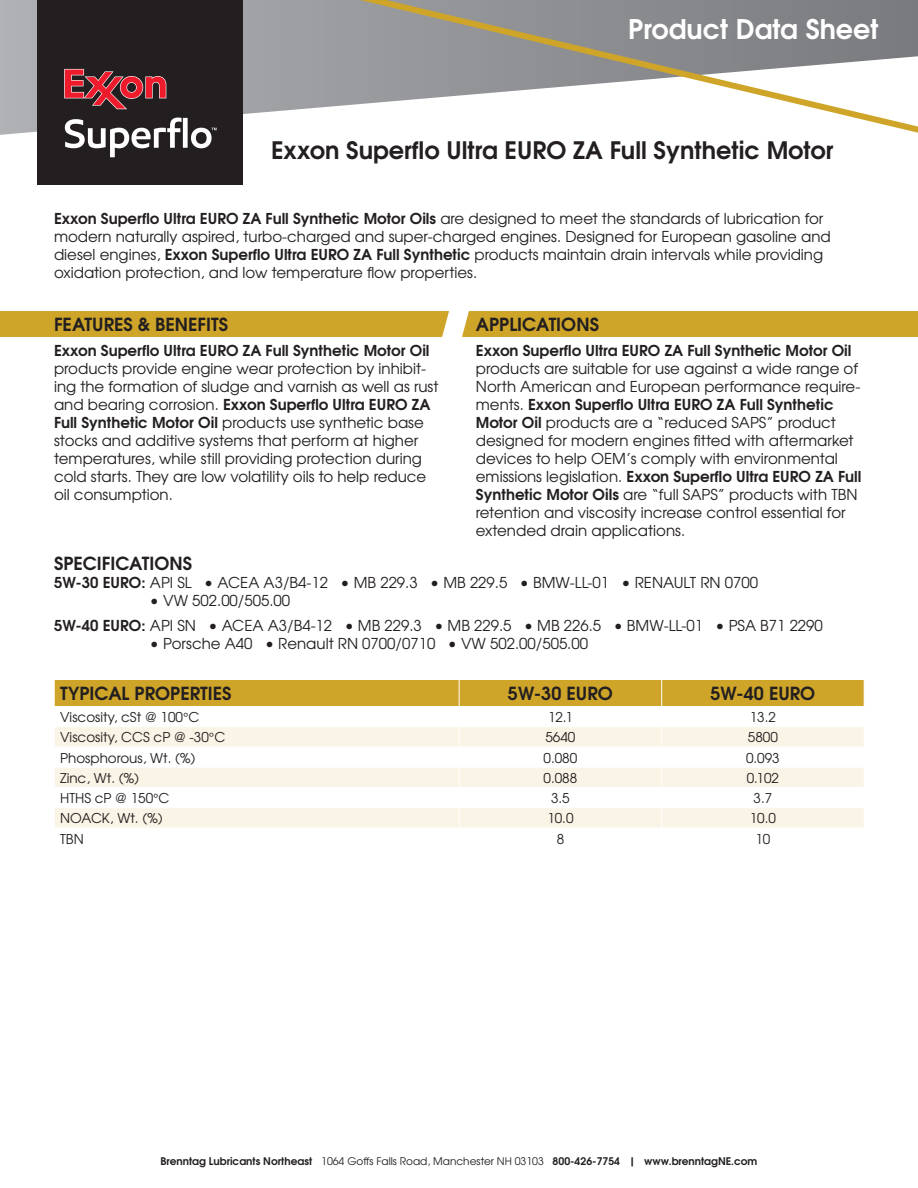
<style>
.page{position:relative;width:918px;height:1188px;background:#fff}
.page>*{position:absolute;margin:0;border:0;box-sizing:border-box;transform-origin:0 0}
.t1{font:700 27px "Te X Gyre Adventor";color:#fff}
.t2{font:700 24px "Te X Gyre Adventor";color:#231f20}
.t3{font:700 18px "Te X Gyre Adventor";color:#231f20}
.t4{font:15px/18px "Te X Gyre Adventor";color:#231f20}
.t5{font:13.5px "Te X Gyre Adventor";color:#231f20}
.t6{font:700 10.5px "Te X Gyre Adventor";color:#231f20}
.s1{font-weight:700}
.s2{font-family:"Helvetica"}
.s3{font-weight:400}
</style>
<div class="page">
<div style="left:0;top:311px;width:449px;height:26px;background:#cea529"></div>
<div style="left:462px;top:311px;width:456px;height:26px;background:#cea529"></div>
<svg style="left:0;top:0;width:265px;height:135px;background:#b0b1b4"></svg>
<div style="left:38px;top:0;width:205px;height:184px;background:#231f20"></div>
<svg style="left:64px;top:69px;width:102px;height:40px"></svg>
<svg style="left:65px;top:118px;width:152px;height:39px"></svg>
<svg style="left:265px;top:0;width:653px;height:133px"></svg>
<svg style="left:54px;top:680px;width:811px;height:148px"></svg>
<p class="t1" style="left:628px;top:5px;width:252px">Product Data Sheet</p>
<p class="t2" style="left:271px;top:129px;width:564px">Exxon Superflo Ultra EURO ZA Full Synthetic Motor</p>
<p class="t4" style="left:54px;top:208px;width:778px"><span class="s1">Exxon Superflo Ultra EURO ZA Full Synthetic Motor Oils</span> are designed to meet the standards of lubrication for modern naturally aspired, turbo-charged and super-charged engines. Designed for European gasoline and diesel engines, <span class="s1">Exxon Superflo Ultra EURO ZA Full Synthetic</span> products maintain drain intervals while providing oxidation protection, and low temperature flow properties.</p>
<p class="t3" style="left:54px;top:309px;width:176px">FEATURES &amp; BENEFITS</p>
<p class="t4" style="left:54px;top:340px;width:386px"><span class="s1">Exxon Superflo Ultra EURO ZA Full Synthetic Motor Oil </span>products provide engine wear protection by inhibit&shy;ing the formation of sludge and varnish as well as rust and bearing corrosion. <span class="s1">Exxon Superflo Ultra EURO ZA Full Synthetic Motor Oil</span> products use synthetic base stocks and additive systems that perform at higher temperatures, while still providing protection during cold starts. They are low volatility oils to help reduce oil consumption.</p>
<p class="t3" style="left:476px;top:309px;width:125px">APPLICATIONS</p>
<p class="t4" style="left:476px;top:340px;width:387px"><span class="s1">Exxon Superflo Ultra EURO ZA Full Synthetic Motor Oil </span>products are suitable for use against a wide range of North American and European performance require&shy;ments. <span class="s1">Exxon Superflo Ultra EURO ZA Full Synthetic Motor Oil</span> products are a “reduced SAPS” product designed for modern engines fitted with aftermarket devices to help OEM’s comply with environmental emissions legislation. <span class="s1">Exxon Superflo Ultra EURO ZA Full Synthetic Motor Oils</span> are “full SAPS” products with TBN retention and viscosity increase control essential for extended drain applications.</p>
<p class="t3" style="left:54px;top:548px;width:140px">SPECIFICATIONS</p>
<p class="t4" style="left:54px;top:572px;width:705px"><span class="s1">5W-30 EURO:</span> API SL • ACEA A3/B4-12 • MB 229.3 • MB 229.5 • BMW-LL-01 • RENAULT RN 0700</p>
<p class="t4" style="left:150px;top:590px;width:142px">• VW 502.00/505.00</p>
<p class="t4" style="left:54px;top:615px;width:770px"><span class="s1">5W-40 EURO:</span> API SN • ACEA A3/B4-12 • MB 229.3 • MB 229.5 • MB 226.5 • BMW-LL-01 • PSA B71 2290</p>
<p class="t4" style="left:150px;top:633px;width:440px">• Porsche A40 • Renault RN 0700/0710 • VW 502.00/505.00</p>
<p class="t3" style="left:60px;top:678px;width:173px">TYPICAL PROPERTIES</p>
<p class="t3" style="left:508px;top:678px;width:107px">5W-30 EURO</p>
<p class="t3" style="left:710px;top:678px;width:107px">5W-40 EURO</p>
<p class="t5" style="left:60px;top:706px;width:141px">Viscosity, cSt @ 100<span class="s2">°</span>C</p>
<p class="t5" style="left:548px;top:706px;width:26px">12.1</p>
<p class="t5" style="left:750px;top:706px;width:28px">13.2</p>
<p class="t5" style="left:60px;top:727px;width:167px">Viscosity, CCS cP @ -30<span class="s2">°</span>C</p>
<p class="t5" style="left:545px;top:727px;width:31px">5640</p>
<p class="t5" style="left:748px;top:727px;width:31px">5800</p>
<p class="t5" style="left:60px;top:747px;width:137px">Phosphorous, Wt. (%)</p>
<p class="t5" style="left:544px;top:747px;width:35px">0.080</p>
<p class="t5" style="left:746px;top:747px;width:35px">0.093</p>
<p class="t5" style="left:60px;top:767px;width:81px">Zinc, Wt. (%)</p>
<p class="t5" style="left:544px;top:767px;width:35px">0.088</p>
<p class="t5" style="left:747px;top:767px;width:34px">0.102</p>
<p class="t5" style="left:60px;top:787px;width:111px">HTHS cP @ 150<span class="s2">°</span>C</p>
<p class="t5" style="left:551px;top:787px;width:20px">3.5</p>
<p class="t5" style="left:754px;top:787px;width:20px">3.7</p>
<p class="t5" style="left:60px;top:808px;width:104px">NOACK, Wt. (%)</p>
<p class="t5" style="left:547px;top:808px;width:28px">10.0</p>
<p class="t5" style="left:750px;top:808px;width:28px">10.0</p>
<p class="t5" style="left:60px;top:828px;width:25px">TBN</p>
<p class="t5" style="left:557px;top:828px;width:9px">8</p>
<p class="t5" style="left:755px;top:828px;width:16px">10</p>
<p class="t6" style="left:161px;top:1152px;width:598px">Brenntag Lubricants Northeast <span class="s3">1064 Goffs Falls Road, Manchester NH 03103</span> 800-426-7754 | www.brenntagNE.com</p>
</div>
